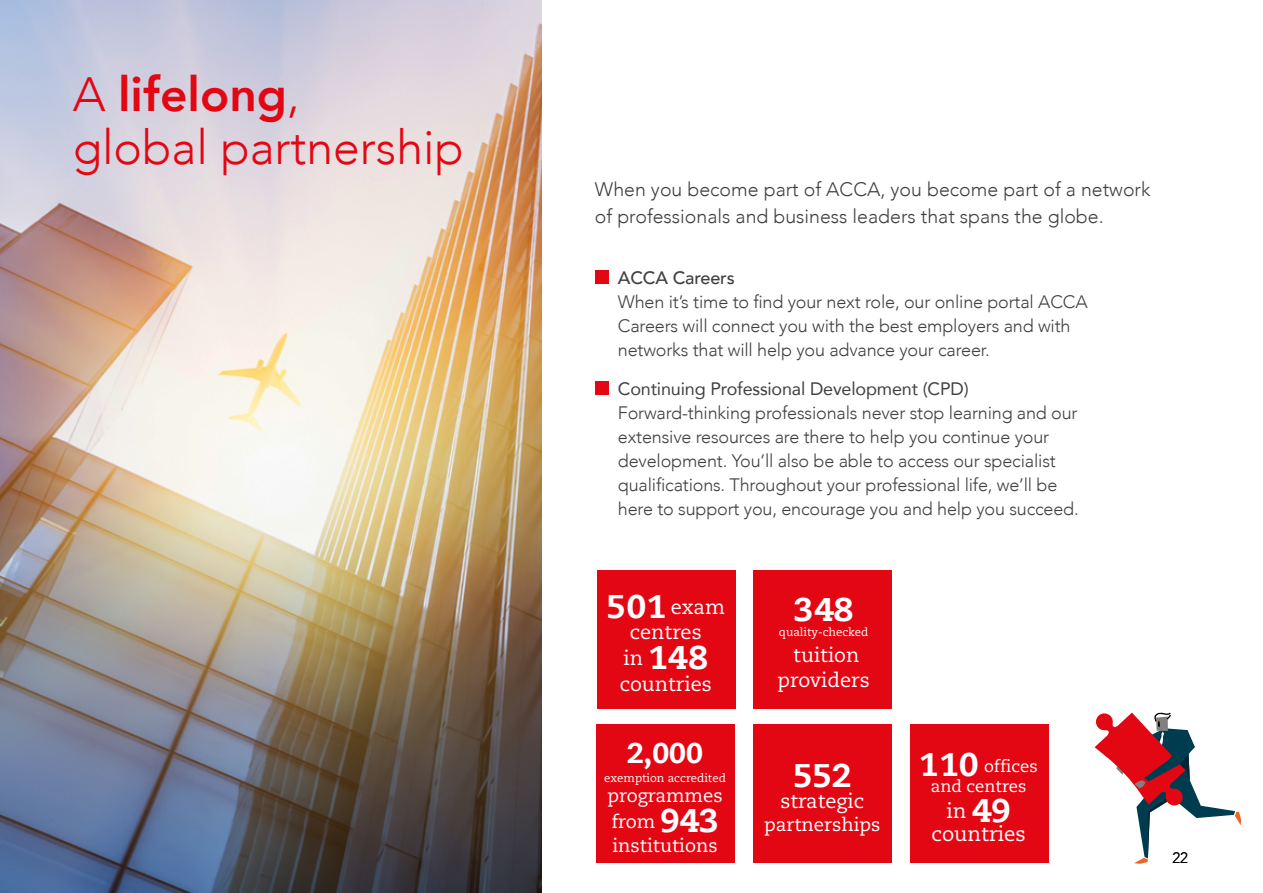
<style>
.page{position:relative;width:1263px;height:893px;background:#fff}
.page>*{position:absolute;margin:0;border:0;box-sizing:border-box;transform-origin:0 0}
.t1{font:300 48px/52.5px "Avenir";color:#e30613}
.t2{font:800 32.85px "Caecilia";color:#fff}
.t3{font:800 28.5px "Caecilia";color:#fff}
.t4{font:20.55px/23.1px "Caecilia";color:#fff;text-align:center}
.t5{font:19.95px/25.7px "Caecilia";color:#fff;text-align:center}
.t6{font:300 19.5px/27px "Avenir";color:#404040}
.t7{font:18.6px/24.9px "Caecilia";color:#fff}
.t8{font:300 18px/24px "Avenir";letter-spacing:-.01em;color:#404040}
.t9{font:18px "Avenir";letter-spacing:-.01em;color:#404040}
.t10{font:500 18px "Avenir";letter-spacing:-.01em;color:#404040}
.t11{font:16.65px/20.5px "Caecilia";color:#fff;text-align:center}
.t12{font:300 15px "Avenir";color:#000}
.t13{font:11.4px "Caecilia";color:#fff}
.s1{font-weight:800}
.s2{font-weight:800;font-size:32.85px}
.s3{font-weight:400;font-size:19.95px}
</style>
<div class="page">
<img style="left:0;top:0;width:541px;height:893px">
<div style="left:910px;top:724px;width:138px;height:139px;background:#e30613"></div>
<div style="left:596px;top:724px;width:139px;height:139px;background:#e30613"></div>
<div style="left:753px;top:724px;width:139px;height:139px;background:#e30613"></div>
<div style="left:595px;top:270px;width:13px;height:14px;background:#e30613"></div>
<div style="left:595px;top:381px;width:13px;height:14px;background:#e30613"></div>
<div style="left:597px;top:570px;width:138px;height:139px;background:#e30613"></div>
<div style="left:753px;top:570px;width:139px;height:139px;background:#e30613"></div>
<svg style="left:1094px;top:712px;width:147px;height:152px"></svg>
<h1 class="t1" style="left:73px;top:69px;width:393px">A <span class="s1">lifelong</span>,<br>global partnership</h1>
<p class="t6" style="left:595px;top:176px;width:557px">When you become part of ACCA, you become part of a network of professionals and business leaders that spans the globe.</p>
<p class="t10" style="left:618px;top:262px;width:118px">ACCA Careers</p>
<p class="t8" style="left:618px;top:289px;width:471px">When it’s time to find your next role, our online portal ACCA<br>Careers will connect you with the best employers and with networks that will help you advance your career.</p>
<p class="t9" style="left:618px;top:374px;width:352px">Continuing Professional Development (CPD)</p>
<p class="t8" style="left:618px;top:400px;width:462px">Forward-thinking professionals never stop learning and our extensive resources are there to help you continue your development. You’ll also be able to access our specialist qualifications. Throughout your professional life, we’ll be here to support you, encourage you and help you succeed.</p>
<p class="t5" style="left:606px;top:594px;width:120px"><span class="s2">501</span> exam centres</p>
<h2 class="t2" style="left:624px;top:637px;width:86px"><span class="s3">in</span> 148</h2>
<p class="t5" style="left:620px;top:671px;width:94px">countries</p>
<h3 class="t3" style="left:627px;top:735px;width:77px">2,000</h3>
<p class="t13" style="left:604px;top:771px;width:123px">exemption accredited</p>
<p class="t7" style="left:607px;top:783px;width:117px">programmes from <span class="s2">943 </span>institutions</p>
<h2 class="t2" style="left:794px;top:589px;width:61px">348</h2>
<p class="t13" style="left:779px;top:626px;width:91px">quality-checked</p>
<p class="t5" style="left:777px;top:642px;width:94px">tuition providers</p>
<h2 class="t2" style="left:793px;top:755px;width:60px">552</h2>
<p class="t5" style="left:780px;top:789px;width:85px">strategic</p>
<p class="t7" style="left:764px;top:812px;width:118px">partnerships</p>
<p class="t11" style="left:919px;top:756px;width:120px"><span class="s2">110</span> offices and centres</p>
<p class="t4" style="left:931px;top:800px;width:96px">in <span class="s2">49 </span>countries</p>
<p class="t12" style="left:1172px;top:849px;width:17px">22</p>
</div>
